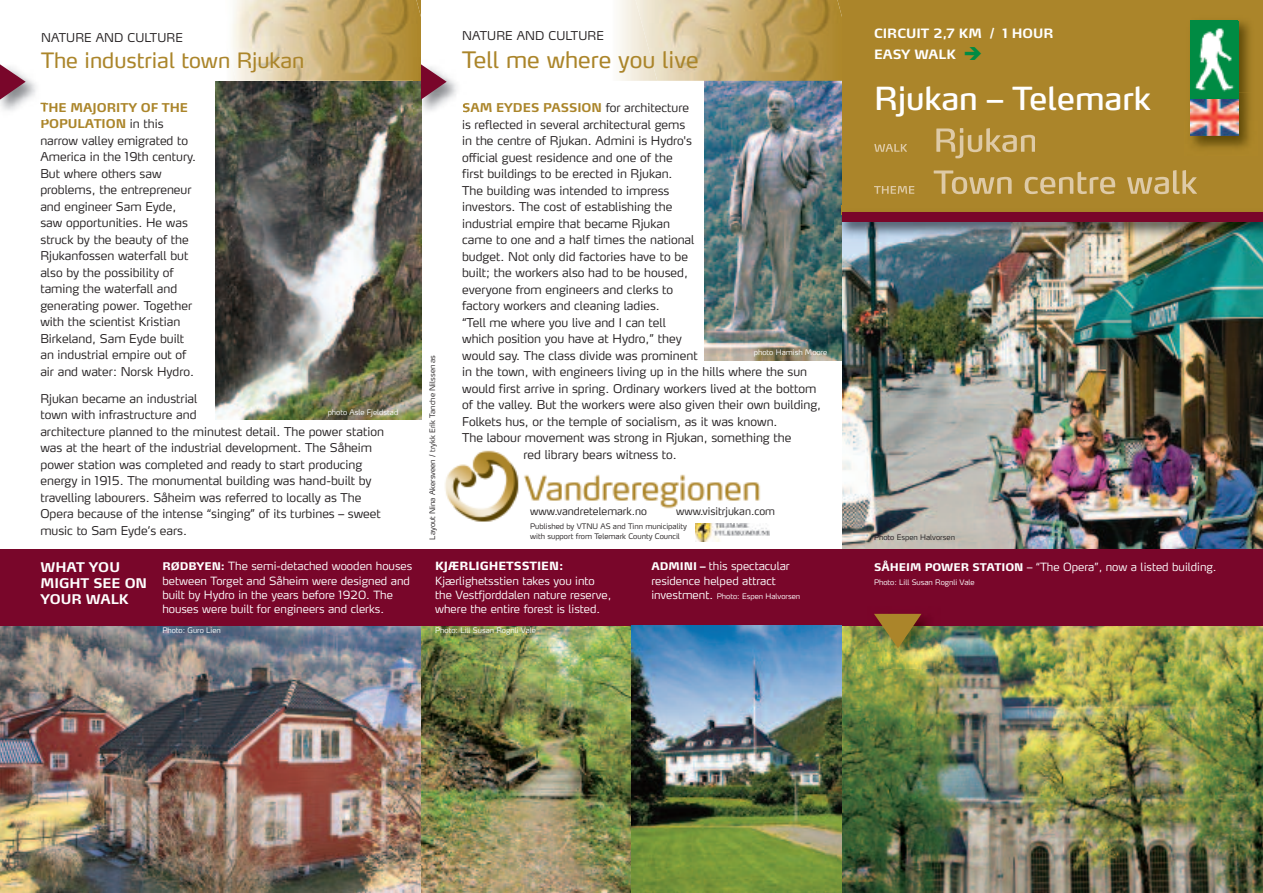
<style>
.page{position:relative;width:1263px;height:893px;background:#fff}
.page>*{position:absolute;margin:0;border:0;box-sizing:border-box;transform-origin:0 0}
.t1{font:31.5px "Yara Max LF";color:#fff}
.t2{font:22.5px "Yara Max LF";color:#ab852a}
.t3{font:21px "Yara Max LF";color:#ab852a}
.t4{font:700 13.2px/15.9px "Yara Max LF";color:#fff}
.t5{font:700 12.75px/21px "Yara Max LF";color:#fff}
.t6{font:300 12px/16.5px "Yara Max LF";color:#231f20}
.t7{font:700 12px "Yara Max LF";color:#ab852a}
.t8{font:300 11.25px/14.2px "Yara Max LF";color:#fff}
.t9{font:800 11.25px "Yara Max LF";color:#fff}
.t10{font:300 10.5px "Yara Max LF";color:#231f20}
.t11{font:300 7.5px/9.8px "Yara Max LF";color:#231f20}
.t12{font:300 7.5px "Yara Max LF";color:#fff}
.s1{font-weight:700;color:#ab852a}
.s2{font-weight:300;color:#231f20}
.s3{font-weight:800;font-size:10.5px}
.s4{font-size:11.25px}
.s5{color:#008b43}
</style>
<div class="page">
<img style="left:445px;top:450px;width:315px;height:72px">
<img style="left:704px;top:81px;width:138px;height:280px">
<img style="left:215px;top:81px;width:206px;height:338px">
<img style="left:232px;top:0;width:189px;height:81px">
<img style="left:635px;top:0;width:207px;height:81px">
<img style="left:842px;top:242px;width:421px;height:307px">
<svg style="left:40px;top:103px;width:5px;height:9px"></svg>
<svg style="left:0;top:64px;width:26px;height:36px"></svg>
<img style="left:414px;top:77px;width:52px;height:42px">
<svg style="left:463px;top:103px;width:3px;height:9px"></svg>
<svg style="left:414px;top:58px;width:33px;height:42px"></svg>
<div style="left:842px;top:0;width:421px;height:215px;background:#ab852a"></div>
<img style="left:1190px;top:20px;width:60px;height:73px">
<img style="left:1191px;top:22px;width:47px;height:71px">
<img style="left:835px;top:206px;width:428px;height:36px">
<div style="left:842px;top:213px;width:421px;height:9px;background:#79062a"></div>
<img style="left:0;top:626px;width:421px;height:267px">
<img style="left:842px;top:626px;width:421px;height:267px">
<img style="left:421px;top:626px;width:211px;height:267px">
<div style="left:0;top:549px;width:1263px;height:77px;background:#79062a"></div>
<img style="left:632px;top:626px;width:210px;height:267px">
<svg style="left:874px;top:144px;width:33px;height:8px"></svg>
<svg style="left:936px;top:128px;width:99px;height:30px"></svg>
<svg style="left:874px;top:186px;width:40px;height:8px"></svg>
<svg style="left:934px;top:170px;width:181px;height:24px"></svg>
<img style="left:867px;top:613px;width:74px;height:55px">
<svg style="left:874px;top:614px;width:47px;height:34px;background:#8c7a33"></svg>
<img style="left:1190px;top:93px;width:61px;height:55px">
<img style="left:1191px;top:93px;width:47px;height:2px">
<img style="left:1191px;top:99px;width:47px;height:37px">
<img style="left:696px;top:524px;width:74px;height:17px">
<p class="t6" style="left:41px;top:30px;width:143px">NATURE AND CULTURE</p>
<h3 class="t3" style="left:41px;top:53px;width:265px">The industrial town Rjukan</h3>
<p class="t6" style="left:40px;top:100px;width:157px"><span class="s1">THE MAJORITY OF THE<br>POPULATION</span> in this narrow valley emigrated to<br>America in the 19th century.<br>But where others saw problems, the entrepreneur and engineer Sam Eyde, saw opportunities. He was struck by the beauty of the<br>Rjukanfossen waterfall but also by the possibility of taming the waterfall and generating power. Together with the scientist Kristian<br>Birkeland, Sam Eyde built an industrial empire out of air and water: Norsk Hydro.</p>
<p class="t6" style="left:40px;top:391px;width:345px">Rjukan became an industrial<br>town with infrastructure and<br>architecture planned to the minutest detail. The power station was at the heart of the industrial development. The Såheim power station was completed and ready to start producing energy in 1915. The monumental building was hand-built by travelling labourers. Såheim was referred to locally as The Opera because of the intense “singing” of its turbines – sweet music to Sam Eyde’s ears.</p>
<p class="t12" style="left:328px;top:409px;width:72px">photo Asle Fjeldstad</p>
<p class="t11" style="left:428px;top:539px;width:186px;rotate:-90deg">Layout Nina Akersveen / trykk Erik Tanche Nilssen as</p>
<p class="t6" style="left:462px;top:29px;width:143px">NATURE AND CULTURE</p>
<h2 class="t2" style="left:462px;top:52px;width:238px">Tell me where you live</h2>
<p class="t7" style="left:462px;top:103px;width:228px">SAM EYDES PASSION <span class="s2">for architecture</span></p>
<p class="t6" style="left:462px;top:117px;width:225px">is reflected in several architectural gems</p>
<p class="t6" style="left:462px;top:134px;width:231px">in the centre of Rjukan. Admini is Hydro's</p>
<p class="t6" style="left:462px;top:150px;width:212px">official guest residence and one of the</p>
<p class="t6" style="left:462px;top:167px;width:212px">first buildings to be erected in Rjukan.</p>
<p class="t6" style="left:462px;top:183px;width:209px">The building was intended to impress</p>
<p class="t6" style="left:462px;top:200px;width:212px">investors. The cost of establishing the</p>
<p class="t6" style="left:462px;top:216px;width:209px">industrial empire that became Rjukan</p>
<p class="t6" style="left:462px;top:233px;width:234px">came to one and a half times the national</p>
<p class="t6" style="left:462px;top:249px;width:227px">budget. Not only did factories have to be</p>
<p class="t6" style="left:462px;top:266px;width:227px">built; the workers also had to be housed,</p>
<p class="t6" style="left:462px;top:282px;width:213px">everyone from engineers and clerks to</p>
<p class="t6" style="left:462px;top:299px;width:199px">factory workers and cleaning ladies.</p>
<p class="t6" style="left:462px;top:315px;width:205px">“Tell me where you live and I can tell</p>
<p class="t6" style="left:462px;top:332px;width:221px">which position you have at Hydro,” they</p>
<p class="t6" style="left:462px;top:348px;width:237px">would say. The class divide was prominent</p>
<p class="t6" style="left:462px;top:365px;width:347px">in the town, with engineers living up in the hills where the sun</p>
<p class="t6" style="left:462px;top:381px;width:356px">would first arrive in spring. Ordinary workers lived at the bottom</p>
<p class="t6" style="left:462px;top:398px;width:361px">of the valley. But the workers were also given their own building,</p>
<p class="t6" style="left:462px;top:414px;width:317px">Folkets hus, or the temple of socialism, as it was known.</p>
<p class="t6" style="left:462px;top:431px;width:331px">The labour movement was strong in Rjukan, something the</p>
<p class="t6" style="left:523px;top:447px;width:155px">red library bears witness to.</p>
<p class="t12" style="left:754px;top:349px;width:75px">photo Hamish Moore</p>
<p class="t10" style="left:530px;top:508px;width:118px">www.vandretelemark.no</p>
<p class="t10" style="left:676px;top:508px;width:100px">www.visitrjukan.com</p>
<p class="t11" style="left:530px;top:522px;width:158px">Published by VTNU AS and Tinn municipality with support from Telemark County Council</p>
<p class="t4" style="left:40px;top:561px;width:108px">WHAT YOU<br>MIGHT SEE ON<br>YOUR WALK</p>
<p class="t8" style="left:651px;top:560px;width:140px"><span class="s3">ADMINI –</span> this spectacular residence helped attract</p>
<p class="t8" style="left:162px;top:560px;width:251px"><span class="s3">RØDBYEN:</span> The semi-detached wooden houses between Torget and Såheim were designed and built by Hydro in the years before 1920. The houses were built for engineers and clerks.</p>
<p class="t12" style="left:162px;top:627px;width:60px">Photo: Guro Lien</p>
<p class="t9" style="left:435px;top:562px;width:130px">KJÆRLIGHETSSTIEN:</p>
<p class="t8" style="left:435px;top:575px;width:178px">Kjærlighetsstien takes you into the Vestfjorddalen nature reserve, where the entire forest is listed.</p>
<p class="t12" style="left:435px;top:627px;width:102px">Photo: Lill Susan Rognli Vale</p>
<p class="t12" style="left:651px;top:593px;width:150px"><span class="s4">investment.</span> Photo: Espen Halvorsen</p>
<p class="t5" style="left:874px;top:24px;width:181px">CIRCUIT 2,7 KM / 1 HOUR<br>EASY WALK <span class="s5">➔</span></p>
<h1 class="t1" style="left:874px;top:87px;width:278px">Rjukan – Telemark</h1>
<p class="t11" style="left:874px;top:533px;width:83px">Photo Espen Halvorsen</p>
<p class="t8" style="left:874px;top:561px;width:344px"><span class="s3">SÅHEIM POWER STATION</span> – “The Opera”, now a listed building.</p>
<p class="t12" style="left:874px;top:580px;width:102px">Photo: Lill Susan Rognli Vale</p>
</div>
